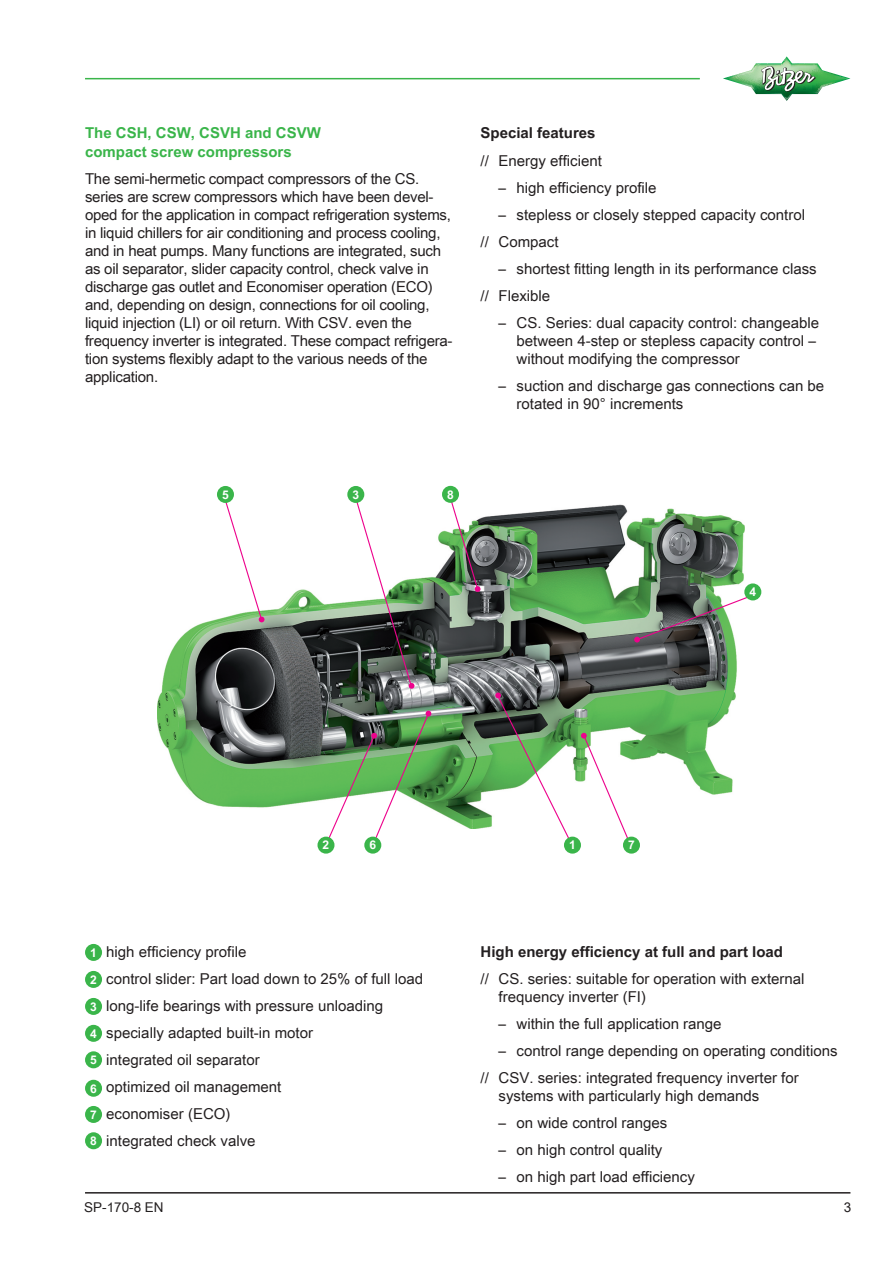
<style>
.page{position:relative;width:893px;height:1263px;background:#fff}
.page>*{position:absolute;margin:0;border:0;box-sizing:border-box;transform-origin:0 0}
.t1{font:15px/18px "Arial Unicode MS";color:#231f20}
.t2{font:700 15px "Arial Unicode MS";color:#231f20}
.t3{font:700 15px/18px "Arial Unicode MS";color:#3ab54a}
.t4{font:13.5px "Arial Unicode MS";color:#231f20}
.t5{font:700 12px "Arial Unicode MS";color:#fff}
</style>
<div class="page">
<img style="left:723px;top:56px;width:127px;height:45px">
<hr style="left:85px;top:1192px;width:765px;height:1px;background:#231f20">
<hr style="left:85px;top:78px;width:615px;height:1px;background:#3ab54a">
<div style="left:85px;top:944px;width:17px;height:17px;background:#3ab54a;border-radius:50%"></div>
<div style="left:85px;top:971px;width:17px;height:17px;background:#3ab54a;border-radius:50%"></div>
<div style="left:85px;top:1106px;width:17px;height:17px;background:#3ab54a;border-radius:50%"></div>
<div style="left:85px;top:1051px;width:17px;height:17px;background:#3ab54a;border-radius:50%"></div>
<div style="left:85px;top:1025px;width:17px;height:17px;background:#3ab54a;border-radius:50%"></div>
<div style="left:85px;top:998px;width:17px;height:17px;background:#3ab54a;border-radius:50%"></div>
<div style="left:85px;top:1080px;width:17px;height:17px;background:#3ab54a;border-radius:50%"></div>
<div style="left:85px;top:1132px;width:17px;height:17px;background:#3ab54a;border-radius:50%"></div>
<img style="left:157px;top:504px;width:588px;height:324px">
<svg style="left:495px;top:692px;width:76px;height:149px"></svg>
<svg style="left:634px;top:595px;width:117px;height:47px"></svg>
<svg style="left:449px;top:497px;width:31px;height:95px"></svg>
<svg style="left:581px;top:733px;width:49px;height:110px"></svg>
<svg style="left:327px;top:711px;width:104px;height:136px"></svg>
<div style="left:564px;top:837px;width:17px;height:17px;background:#3ab54a;border-radius:50%"></div>
<div style="left:442px;top:486px;width:17px;height:17px;background:#3ab54a;border-radius:50%"></div>
<svg style="left:224px;top:499px;width:40px;height:123px"></svg>
<div style="left:217px;top:486px;width:17px;height:17px;background:#3ab54a;border-radius:50%"></div>
<svg style="left:354px;top:497px;width:60px;height:192px"></svg>
<div style="left:347px;top:486px;width:17px;height:17px;background:#3ab54a;border-radius:50%"></div>
<div style="left:744px;top:583px;width:17px;height:17px;background:#3ab54a;border-radius:50%"></div>
<div style="left:623px;top:837px;width:17px;height:17px;background:#3ab54a;border-radius:50%"></div>
<div style="left:364px;top:837px;width:17px;height:17px;background:#3ab54a;border-radius:50%"></div>
<div style="left:317px;top:837px;width:17px;height:17px;background:#3ab54a;border-radius:50%"></div>
<p class="t3" style="left:85px;top:123px;width:237px">The CSH, CSW, CSVH and CSVW compact screw compressors</p>
<p class="t1" style="left:85px;top:168px;width:369px">The semi-hermetic compact compressors of the CS. series are screw compressors which have been devel&shy;oped for the application in compact refrigeration systems, in liquid chillers for air conditioning and process cooling, and in heat pumps. Many functions are integrated, such as oil separator, slider capacity control, check valve in discharge gas outlet and Economiser operation (ECO) and, depending on design, connections for oil cooling, liquid injection (LI) or oil return. With CSV. even the frequency inverter is integrated. These compact refrigera&shy;tion systems flexibly adapt to the various needs of the application.</p>
<p class="t2" style="left:480px;top:122px;width:117px">Special features</p>
<p class="t1" style="left:480px;top:150px;width:123px">// Energy efficient</p>
<p class="t1" style="left:498px;top:177px;width:160px">– high efficiency profile</p>
<p class="t1" style="left:480px;top:200px;width:326px;line-height:27px;text-indent:18px">– stepless or closely stepped capacity control // Compact</p>
<p class="t1" style="left:480px;top:254px;width:338px;line-height:27px;text-indent:18px">– shortest fitting length in its performance class // Flexible</p>
<p class="t1" style="left:516px;top:312px;width:304px;text-indent:-18px">– CS. Series: dual capacity control: changeable between 4-step or stepless capacity control – without modifying the compressor</p>
<p class="t1" style="left:516px;top:375px;width:309px;text-indent:-18px">– suction and discharge gas connections can be rotated in 90° increments</p>
<p class="t5" style="left:222px;top:486px;width:8px">5</p>
<p class="t5" style="left:352px;top:486px;width:8px">3</p>
<p class="t5" style="left:447px;top:486px;width:8px">8</p>
<p class="t5" style="left:749px;top:583px;width:8px">4</p>
<p class="t5" style="left:323px;top:836px;width:8px">2</p>
<p class="t5" style="left:369px;top:836px;width:8px">6</p>
<p class="t5" style="left:628px;top:836px;width:8px">7</p>
<p class="t5" style="left:569px;top:836px;width:8px">1</p>
<p class="t5" style="left:90px;top:944px;width:8px">1</p>
<p class="t5" style="left:90px;top:971px;width:8px">2</p>
<p class="t5" style="left:90px;top:998px;width:8px">3</p>
<p class="t5" style="left:90px;top:1025px;width:8px">4</p>
<p class="t5" style="left:90px;top:1051px;width:8px">5</p>
<p class="t5" style="left:90px;top:1080px;width:8px">6</p>
<p class="t5" style="left:90px;top:1106px;width:8px">7</p>
<p class="t5" style="left:90px;top:1132px;width:8px">8</p>
<p class="t1" style="left:106px;top:937px;width:318px;line-height:27px">high efficiency profile<br>control slider: Part load down to 25% of full load long-life bearings with pressure unloading specially adapted built-in motor<br>integrated oil separator<br>optimized oil management<br>economiser (ECO)<br>integrated check valve</p>
<p class="t2" style="left:480px;top:941px;width:304px">High energy efficiency at full and part load</p>
<p class="t1" style="left:498px;top:969px;width:307px;text-indent:-18px">// CS. series: suitable for operation with external frequency inverter (FI)</p>
<p class="t1" style="left:498px;top:1014px;width:225px">– within the full application range</p>
<p class="t1" style="left:480px;top:1036px;width:359px;line-height:27px;text-indent:18px">– control range depending on operating conditions // CSV. series: integrated frequency inverter for</p>
<p class="t1" style="left:498px;top:1086px;width:262px">systems with particularly high demands</p>
<p class="t1" style="left:498px;top:1113px;width:170px">– on wide control ranges</p>
<p class="t1" style="left:498px;top:1140px;width:165px">– on high control quality</p>
<p class="t1" style="left:498px;top:1167px;width:198px">– on high part load efficiency</p>
<p class="t4" style="left:84px;top:1197px;width:81px">SP-170-8 EN</p>
<p class="t4" style="left:844px;top:1197px;width:9px">3</p>
</div>
